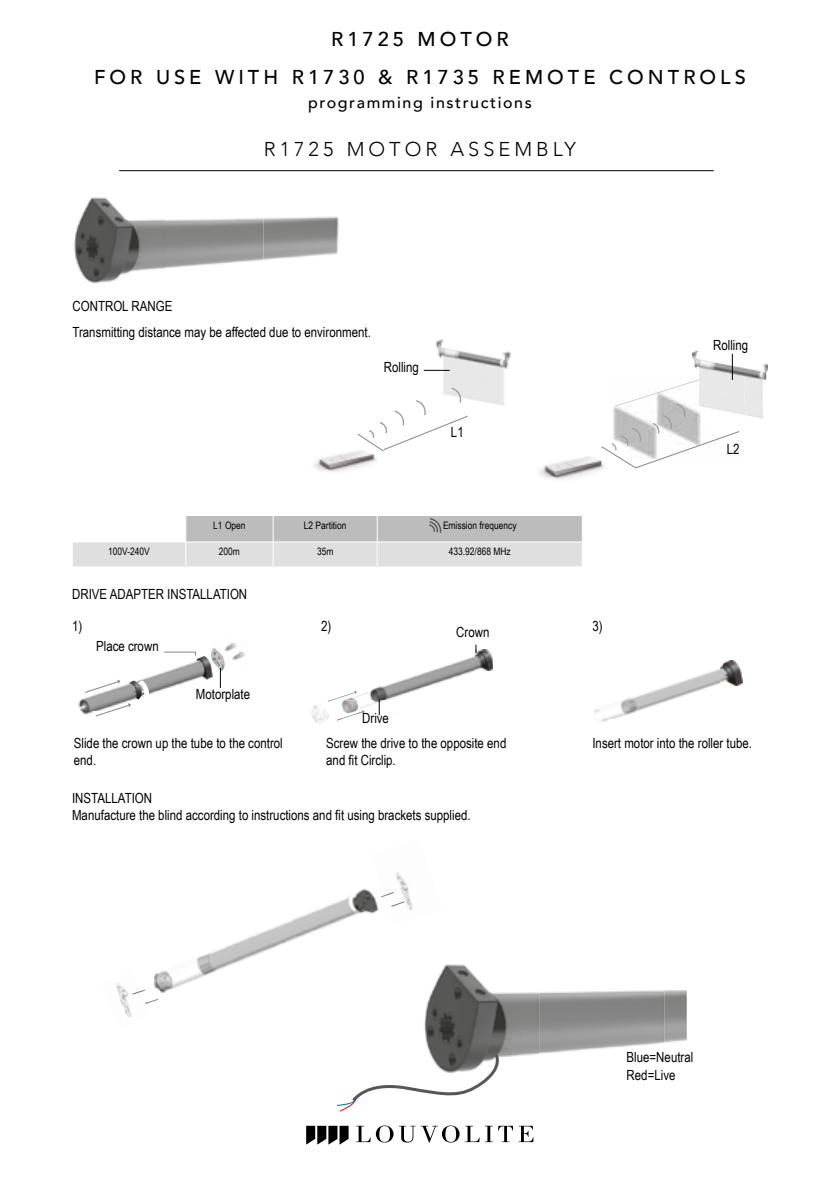
<style>
.page{position:relative;width:840px;height:1191px;background:#fff}
.page>*{position:absolute;margin:0;border:0;box-sizing:border-box;transform-origin:0 0}
.t1{font:500 20px/38px "Avenir";letter-spacing:.2em;color:#000;text-align:center}
.t2{font:300 20px "Avenir";letter-spacing:.2em;color:#000}
.t3{font:500 16px "Avenir";letter-spacing:.1em;color:#000}
.t4{font:14px/16.8px "Arial Narrow";color:#000}
.t5{font:10.2px "Arial Narrow";color:#000}
</style>
<div class="page">
<hr style="left:119px;top:170px;width:594px;height:1px;background:#000">
<svg style="left:356px;top:1125px;width:177px;height:17px"></svg>
<svg style="left:306px;top:1125px;width:42px;height:19px"></svg>
<img style="left:74px;top:197px;width:91px;height:87px">
<img style="left:263px;top:216px;width:76px;height:45px">
<img style="left:430px;top:339px;width:81px;height:66px">
<img style="left:314px;top:451px;width:63px;height:21px">
<svg style="left:357px;top:386px;width:110px;height:66px"></svg>
<svg style="left:423px;top:370px;width:26px;height:1px"></svg>
<img style="left:539px;top:456px;width:62px;height:23px">
<img style="left:691px;top:350px;width:76px;height:69px">
<svg style="left:600px;top:354px;width:147px;height:115px"></svg>
<svg style="left:73px;top:516px;width:509px;height:51px;background:#d5d5d5"></svg>
<img style="left:594px;top:669px;width:149px;height:53px">
<img style="left:720px;top:660px;width:22px;height:26px">
<img style="left:153px;top:889px;width:218px;height:111px">
<img style="left:116px;top:983px;width:16px;height:34px">
<svg style="left:132px;top:989px;width:26px;height:15px"></svg>
<img style="left:371px;top:872px;width:42px;height:42px">
<svg style="left:380px;top:892px;width:24px;height:15px"></svg>
<img style="left:78px;top:661px;width:130px;height:53px">
<img style="left:128px;top:681px;width:13px;height:18px">
<img style="left:196px;top:656px;width:17px;height:23px">
<svg style="left:95px;top:703px;width:36px;height:14px"></svg>
<svg style="left:84px;top:679px;width:36px;height:14px"></svg>
<svg style="left:164px;top:651px;width:32px;height:5px"></svg>
<img style="left:224px;top:642px;width:21px;height:23px">
<img style="left:211px;top:648px;width:4px;height:22px">
<svg style="left:215px;top:649px;width:9px;height:39px"></svg>
<img style="left:370px;top:644px;width:123px;height:72px">
<img style="left:475px;top:650px;width:17px;height:20px">
<img style="left:384px;top:711px;width:17px;height:5px">
<img style="left:311px;top:705px;width:17px;height:19px">
<svg style="left:328px;top:691px;width:51px;height:29px"></svg>
<img style="left:424px;top:964px;width:115px;height:93px">
<img style="left:539px;top:990px;width:125px;height:64px">
<img style="left:664px;top:990px;width:22px;height:53px">
<svg style="left:337px;top:1051px;width:166px;height:61px"></svg>
<h1 class="t1" style="left:94px;top:18px;width:653px">R1725 MOTOR<br>FOR USE WITH R1730 &amp; R1735 REMOTE CONTROLS</h1>
<p class="t3" style="left:308px;top:89px;width:225px">programming instructions</p>
<h1 class="t2" style="left:264px;top:137px;width:313px">R1725 MOTOR ASSEMBLY</h1>
<p class="t4" style="left:72px;top:293px;width:300px;line-height:26px">CONTROL RANGE<br>Transmitting distance may be affected due to environment.</p>
<p class="t4" style="left:383px;top:358px;width:37px">Rolling</p>
<p class="t4" style="left:450px;top:423px;width:14px">L1</p>
<p class="t5" style="left:213px;top:518px;width:34px">L1 Open</p>
<p class="t5" style="left:304px;top:518px;width:44px">L2 Partition</p>
<p class="t5" style="left:443px;top:518px;width:75px">Emission frequency</p>
<p class="t5" style="left:108px;top:544px;width:43px">100V-240V</p>
<p class="t5" style="left:219px;top:544px;width:23px">200m</p>
<p class="t5" style="left:317px;top:544px;width:18px">35m</p>
<p class="t5" style="left:448px;top:544px;width:63px">433.92/868 MHz</p>
<p class="t4" style="left:72px;top:585px;width:177px">DRIVE ADAPTER INSTALLATION</p>
<p class="t4" style="left:72px;top:617px;width:12px">1)</p>
<p class="t4" style="left:321px;top:617px;width:12px">2)</p>
<p class="t4" style="left:592px;top:617px;width:12px">3)</p>
<p class="t4" style="left:456px;top:623px;width:35px">Crown</p>
<p class="t4" style="left:96px;top:637px;width:64px">Place crown</p>
<p class="t4" style="left:712px;top:336px;width:37px">Rolling</p>
<p class="t4" style="left:726px;top:440px;width:14px">L2</p>
<p class="t4" style="left:196px;top:685px;width:56px">Motorplate</p>
<p class="t4" style="left:74px;top:734px;width:210px">Slide the crown up the tube to the control end.</p>
<p class="t4" style="left:326px;top:705px;width:181px;line-height:24.4px;text-indent:36px">Drive<br>Screw the drive to the opposite end</p>
<p class="t4" style="left:326px;top:750px;width:71px">and fit Circlip.</p>
<p class="t4" style="left:72px;top:789px;width:400px">INSTALLATION<br>Manufacture the blind according to instructions and fit using brackets supplied.</p>
<p class="t4" style="left:592px;top:734px;width:161px">Insert motor into the roller tube.</p>
<p class="t4" style="left:626px;top:1046px;width:68px;line-height:18.8px">Blue=Neutral<br>Red=Live</p>
</div>
